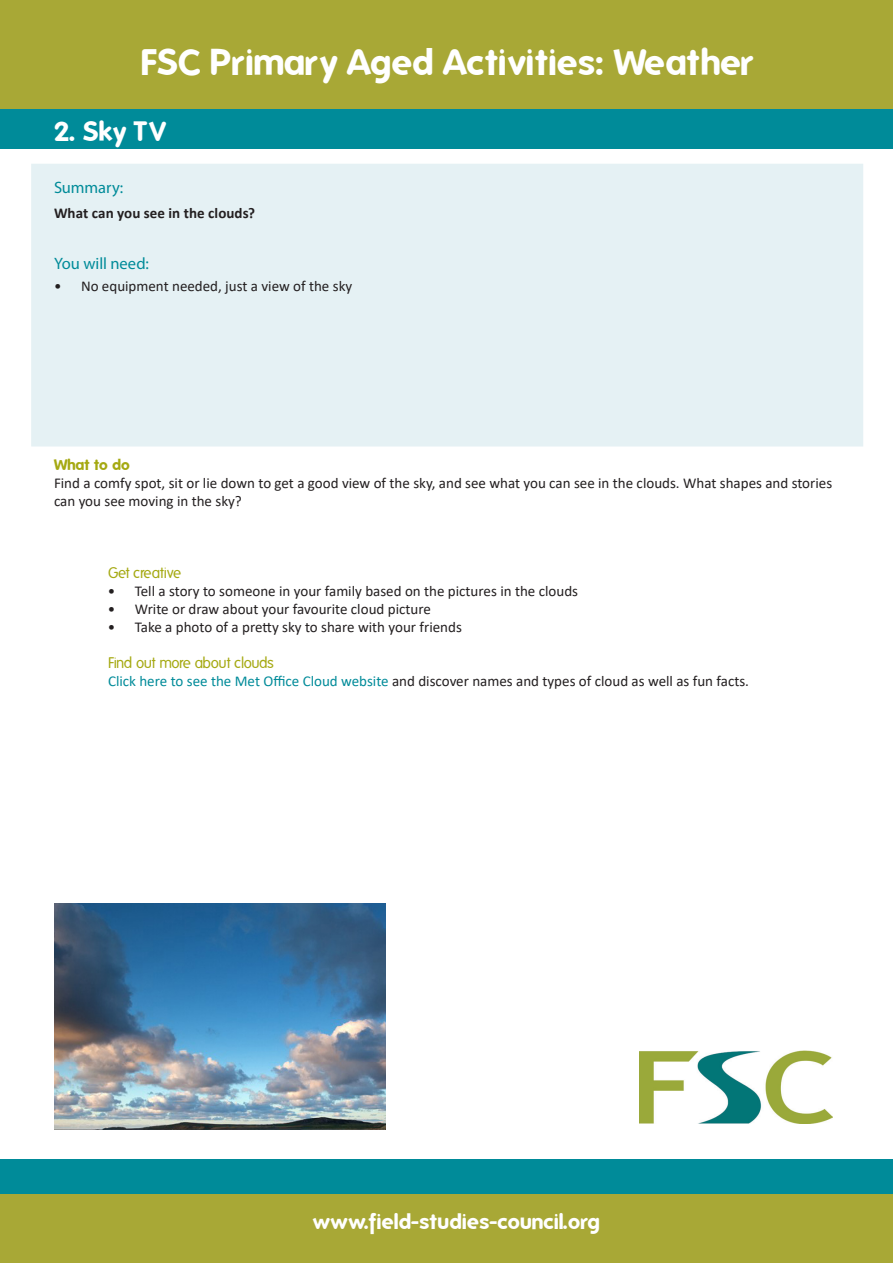
<style>
.page{position:relative;width:893px;height:1263px;background:#fff}
.page>*{position:absolute;margin:0;border:0;box-sizing:border-box;transform-origin:0 0}
.t1{font:700 36px "Folks";color:#fff}
.t2{font:700 27px "Folks";color:#fff}
.t3{font:700 21px "Folks";color:#fff}
.t4{font:16.5px "Myriad Pro";letter-spacing:-.005em;color:#008b99}
.t5{font:15px/18px "Calibri";color:#231f20}
.t6{font:700 15px "Calibri";letter-spacing:.005em;color:#231f20}
.t7{font:15px "Folks";letter-spacing:-.035em;color:#a5a912}
.t8{font:15px "Folks";color:#a5a912}
.t9{font:700 15px "Folks";color:#a5a912}
.s1{color:#008b99}
</style>
<div class="page">
<div style="left:0;top:0;width:893px;height:109px;background:#a8a836"></div>
<div style="left:31px;top:164px;width:832px;height:282px;background:#e5f1f4"></div>
<div style="left:0;top:109px;width:893px;height:39px;background:#008b99"></div>
<div style="left:0;top:1181px;width:893px;height:82px;background:#a8a836"></div>
<div style="left:0;top:1159px;width:893px;height:34px;background:#008b99"></div>
<img style="left:639px;top:1051px;width:194px;height:73px">
<img style="left:54px;top:903px;width:332px;height:226px">
<p class="t1" style="left:142px;top:41px;width:614px">FSC Primary Aged Activities: Weather</p>
<p class="t2" style="left:54px;top:116px;width:113px">2. Sky TV</p>
<p class="t4" style="left:54px;top:177px;width:71px">Summary:</p>
<p class="t6" style="left:54px;top:202px;width:203px">What can you see in the clouds?</p>
<p class="t4" style="left:54px;top:253px;width:96px">You will need:</p>
<p class="t5" style="left:54px;top:276px;width:300px">• No equipment needed, just a view of the sky</p>
<p class="t9" style="left:54px;top:456px;width:78px">What to do</p>
<p class="t5" style="left:54px;top:473px;width:780px">Find a comfy spot, sit or lie down to get a good view of the sky, and see what you can see in the clouds. What shapes and stories can you see moving in the sky?</p>
<p class="t8" style="left:108px;top:564px;width:75px">Get creative</p>
<p class="t5" style="left:108px;top:581px;width:472px">• Tell a story to someone in your family based on the pictures in the clouds</p>
<p class="t5" style="left:108px;top:599px;width:325px">• Write or draw about your favourite cloud picture</p>
<p class="t5" style="left:108px;top:617px;width:356px">• Take a photo of a pretty sky to share with your friends</p>
<p class="t7" style="left:108px;top:654px;width:167px">Find out more about clouds</p>
<p class="t5" style="left:108px;top:671px;width:643px"><span class="s1">Click here to see the Met Office Cloud website</span> and discover names and types of cloud as well as fun facts.</p>
<p class="t3" style="left:313px;top:1209px;width:288px">www.field-studies-council.org</p>
</div>
